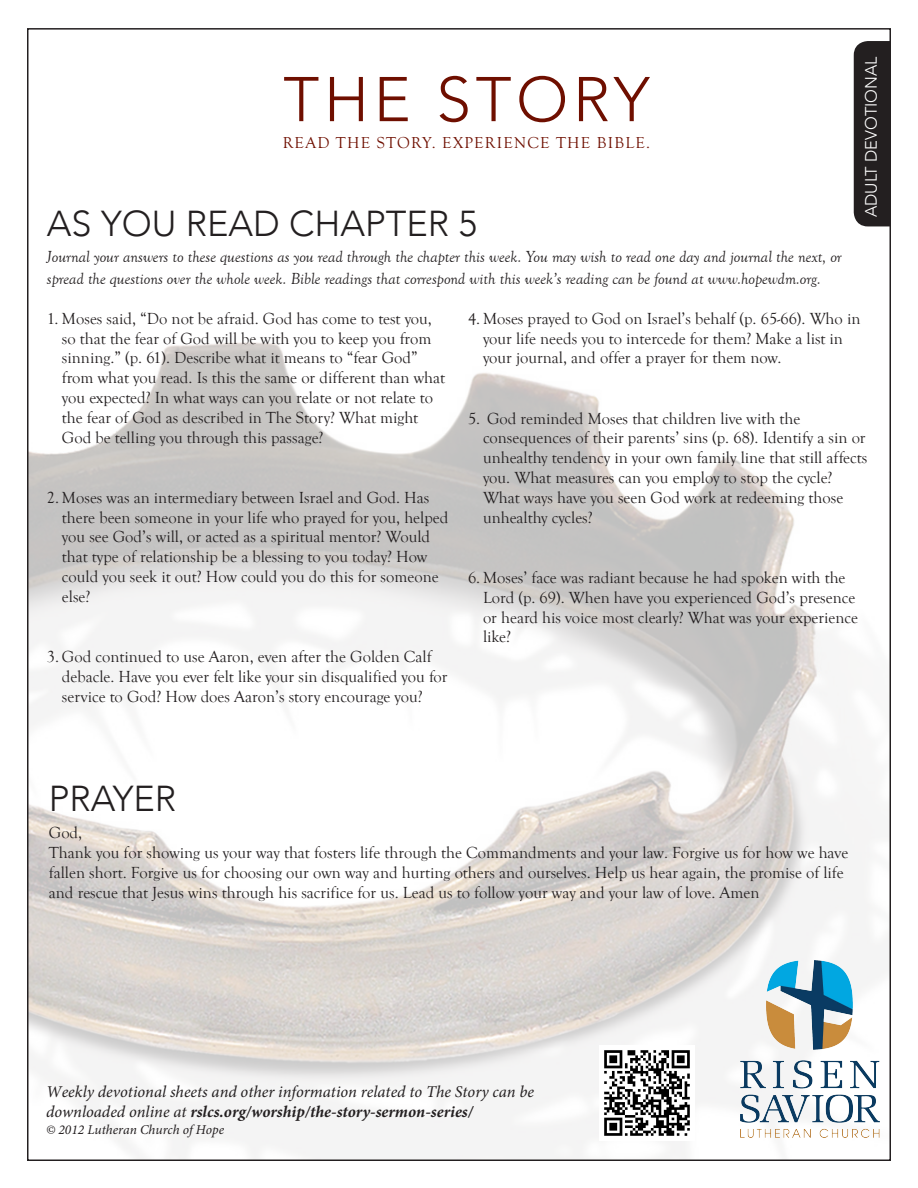
<style>
.page{position:relative;width:918px;height:1188px;background:#fff}
.page>*{position:absolute;margin:0;border:0;box-sizing:border-box;transform-origin:0 0}
.t1{font:300 62.4px "Avenir LT";letter-spacing:.075em;color:#6f0f00}
.t2{font:300 36px "Avenir LT";color:#231f20}
.t3{font:16.5px/19.8px "Goudy Old Style T";color:#231f20}
.t4{font:italic 16.5px/21.6px "Goudy Old Style T";color:#231f20}
.t5{font:italic 16.5px/19.8px "Minion Pro";color:#231f20}
.t6{font:300 16.5px "Avenir LT";color:#fff}
.t7{font:16.2px "Goudy Old Style T";letter-spacing:.075em;color:#6f0f00}
.t8{font:italic 13.5px "Minion Pro";color:#231f20}
.s1{font-weight:700}
</style>
<div class="page">
<img style="left:30px;top:164px;width:858px;height:994px">
<div style="left:854px;top:41px;width:36px;height:185px;background:#231f20"></div>
<img style="left:741px;top:960px;width:138px;height:178px">
<img style="left:600px;top:1046px;width:94px;height:94px">
<p class="t6" style="left:862px;top:217px;width:162px;rotate:-90deg">ADULT DEVOTIONAL</p>
<p class="t1" style="left:283px;top:63px;width:368px">THE STORY</p>
<p class="t7" style="left:283px;top:134px;width:369px">READ THE STORY. EXPERIENCE THE BIBLE.</p>
<p class="t2" style="left:47px;top:202px;width:432px">AS YOU READ CHAPTER 5</p>
<p class="t4" style="left:47px;top:246px;width:796px">Journal your answers to these questions as you read through the chapter this week. You may wish to read one day and journal the next, or spread the questions over the whole week. Bible readings that correspond with this week’s reading can be found at www.hopewdm.org.</p>
<p class="t3" style="left:62px;top:309px;width:385px;text-indent:-15px">1. Moses said, “Do not be afraid. God has come to test you, so that the fear of God will be with you to keep you from sinning.” (p. 61). Describe what it means to “fear God” from what you read. Is this the same or different than what you expected? In what ways can you relate or not relate to the fear of God as described in The Story? What might God be telling you through this passage?</p>
<p class="t3" style="left:483px;top:309px;width:379px;text-indent:-15px">4. Moses prayed to God on Israel’s behalf (p. 65-66). Who in your life needs you to intercede for them? Make a list in your journal, and offer a prayer for them now.</p>
<p class="t3" style="left:483px;top:409px;width:386px;text-indent:-15px">5. God reminded Moses that children live with the consequences of their parents’ sins (p. 68). Identify a sin or unhealthy tendency in your own family line that still affects you. What measures can you employ to stop the cycle?<br>What ways have you seen God work at redeeming those unhealthy cycles?</p>
<p class="t3" style="left:62px;top:488px;width:388px;text-indent:-15px">2. Moses was an intermediary between Israel and God. Has there been someone in your life who prayed for you, helped you see God’s will, or acted as a spiritual mentor? Would that type of relationship be a blessing to you today? How could you seek it out? How could you do this for someone else?</p>
<p class="t3" style="left:483px;top:568px;width:377px;text-indent:-15px">6. Moses’ face was radiant because he had spoken with the Lord (p. 69). When have you experienced God’s presence or heard his voice most clearly? What was your experience like?</p>
<p class="t3" style="left:62px;top:647px;width:387px;text-indent:-15px">3. God continued to use Aaron, even after the Golden Calf debacle. Have you ever felt like your sin disqualified you for service to God? How does Aaron’s story encourage you?</p>
<p class="t2" style="left:49px;top:778px;width:129px">PRAYER</p>
<p class="t3" style="left:49px;top:823px;width:801px">God,<br>Thank you for showing us your way that fosters life through the Commandments and your law. Forgive us for how we have fallen short. Forgive us for choosing our own way and hurting others and ourselves. Help us hear again, the promise of life and rescue that Jesus wins through his sacrifice for us. Lead us to follow your way and your law of love. Amen</p>
<p class="t5" style="left:46px;top:1082px;width:490px">Weekly devotional sheets and other information related to The Story can be downloaded online at <span class="s1">rslcs.org/worship/the-story-sermon-series/</span></p>
<p class="t8" style="left:46px;top:1121px;width:180px">© 2012 Lutheran Church of Hope</p>
</div>
